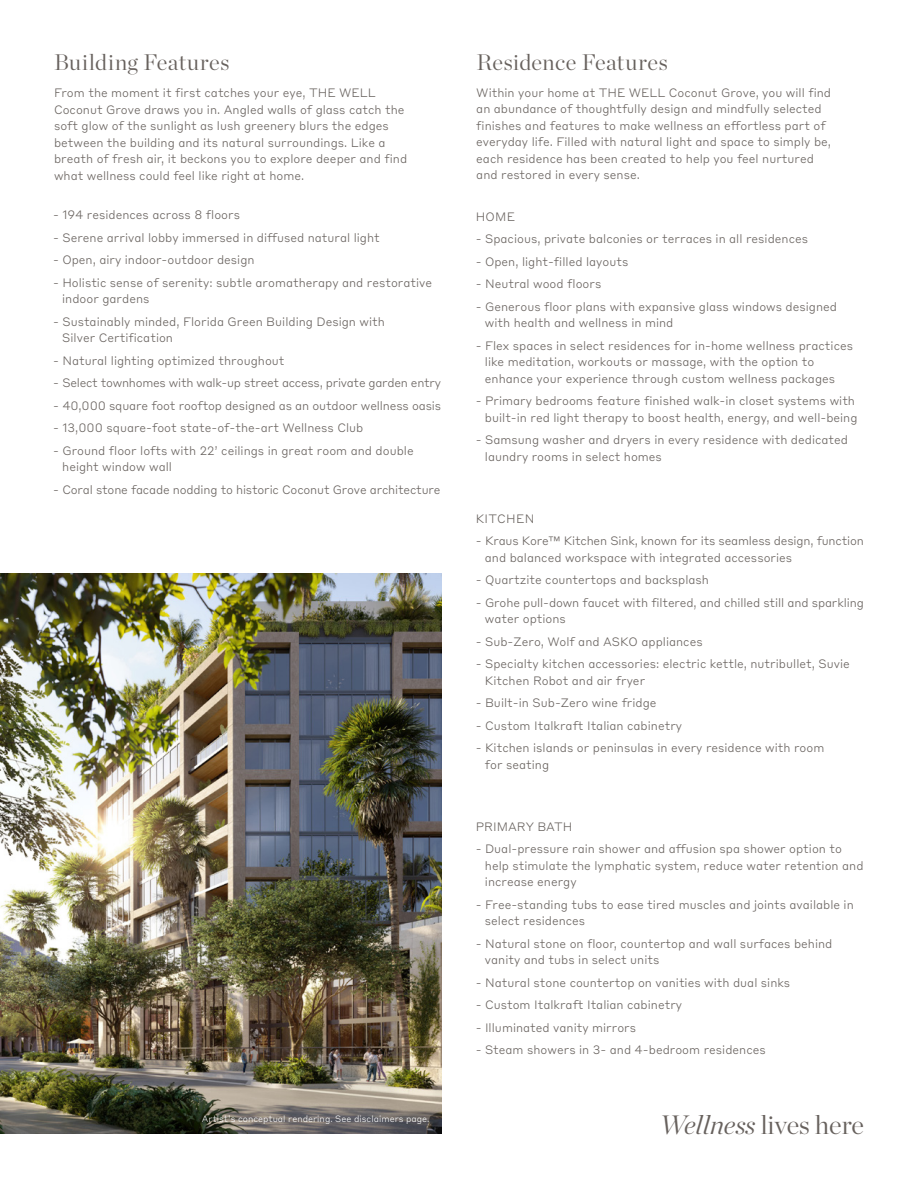
<style>
.page{position:relative;width:918px;height:1188px;background:#fff}
.page>*{position:absolute;margin:0;border:0;box-sizing:border-box;transform-origin:0 0}
.t1{font:300 26.55px "Chronicle Display";color:#67615d}
.TEXT_BASE{font:300 22.5px "Chronicle Display";letter-spacing:.02em;color:#67615d}
.t2{font:300 12px/16.5px "Styrene B";color:#67615d}
.t3{font:300 12px "Styrene B";letter-spacing:-.02em;color:#67615d}
.t4{font:300 12px "Styrene B";letter-spacing:.025em;color:#67615d}
.t5{font:300 9px "Styrene B";color:#fff}
.s1{font-style:italic}
</style>
<div class="page">
<img style="left:0;top:574px;width:441px;height:560px">
<p class="TEXT_BASE" style="left:54px;top:45px;width:177px">Building Features</p>
<p class="TEXT_BASE" style="left:477px;top:45px;width:193px">Residence Features</p>
<p class="t2" style="left:476px;top:83px;width:356px">Within your home at THE WELL Coconut Grove, you will find an abundance of thoughtfully design and mindfully selected finishes and features to make wellness an effortless part of everyday life. Filled with natural light and space to simply be, each residence has been created to help you feel nurtured and restored in every sense.</p>
<p class="t2" style="left:54px;top:84px;width:355px">From the moment it first catches your eye, THE WELL Coconut Grove draws you in. Angled walls of glass catch the soft glow of the sunlight as lush greenery blurs the edges between the building and its natural surroundings. Like a breath of fresh air, it beckons you to explore deeper and find what wellness could feel like right at home.</p>
<p class="t2" style="left:53px;top:206px;width:189px">- 194 residences across 8 floors</p>
<p class="t2" style="left:53px;top:228px;width:328px">- Serene arrival lobby immersed in diffused natural light</p>
<p class="t2" style="left:53px;top:251px;width:203px">- Open, airy indoor-outdoor design</p>
<p class="t2" style="left:62px;top:273px;width:371px;text-indent:-9px">- Holistic sense of serenity: subtle aromatherapy and restorative indoor gardens</p>
<p class="t2" style="left:62px;top:312px;width:324px;text-indent:-9px">- Sustainably minded, Florida Green Building Design with<br>Silver Certification</p>
<p class="t2" style="left:53px;top:351px;width:233px">- Natural lighting optimized throughout</p>
<p class="t3" style="left:53px;top:373px;width:389px">- Select townhomes with walk-up street access, private garden entry</p>
<p class="t2" style="left:53px;top:396px;width:390px">- 40,000 square foot rooftop designed as an outdoor wellness oasis</p>
<p class="t2" style="left:53px;top:419px;width:312px">- 13,000 square-foot state-of-the-art Wellness Club</p>
<p class="t2" style="left:62px;top:441px;width:353px;text-indent:-9px">- Ground floor lofts with 22’ ceilings in great room and double height window wall</p>
<p class="t2" style="left:53px;top:480px;width:389px">- Coral stone facade nodding to historic Coconut Grove architecture</p>
<p class="t5" style="left:202px;top:1111px;width:229px">Artist’s conceptual rendering. See disclaimers page.</p>
<p class="t2" style="left:476px;top:207px;width:41px">HOME</p>
<p class="t2" style="left:476px;top:230px;width:334px">- Spacious, private balconies or terraces in all residences</p>
<p class="t2" style="left:476px;top:252px;width:154px">- Open, light-filled layouts</p>
<p class="t2" style="left:476px;top:275px;width:127px">- Neutral wood floors</p>
<p class="t2" style="left:485px;top:297px;width:354px;text-indent:-9px">- Generous floor plans with expansive glass windows designed with health and wellness in mind</p>
<p class="t2" style="left:485px;top:336px;width:370px;text-indent:-9px">- Flex spaces in select residences for in-home wellness practices like meditation, workouts or massage, with the option to enhance your experience through custom wellness packages</p>
<p class="t2" style="left:476px;top:392px;width:383px;text-align:right">- Primary bedrooms feature finished walk-in closet systems with built-in red light therapy to boost health, energy, and well-being</p>
<p class="t2" style="left:485px;top:431px;width:365px;text-indent:-9px">- Samsung washer and dryers in every residence with dedicated laundry rooms in select homes</p>
<p class="t4" style="left:476px;top:508px;width:60px">KITCHEN</p>
<p class="t2" style="left:485px;top:532px;width:381px;text-indent:-9px">- Kraus Kore™ Kitchen Sink, known for its seamless design, function and balanced workspace with integrated accessories</p>
<p class="t2" style="left:476px;top:571px;width:235px">- Quartzite countertops and backsplash</p>
<p class="t2" style="left:485px;top:593px;width:381px;text-indent:-9px">- Grohe pull-down faucet with filtered, and chilled still and sparkling water options</p>
<p class="t2" style="left:476px;top:632px;width:228px">- Sub-Zero, Wolf and ASKO appliances</p>
<p class="t2" style="left:485px;top:655px;width:366px;text-indent:-9px">- Specialty kitchen accessories: electric kettle, nutribullet, Suvie<br>Kitchen Robot and air fryer</p>
<p class="t2" style="left:476px;top:694px;width:182px">- Built-in Sub-Zero wine fridge</p>
<p class="t2" style="left:476px;top:716px;width:208px">- Custom Italkraft Italian cabinetry</p>
<p class="t2" style="left:485px;top:739px;width:341px;text-indent:-9px">- Kitchen islands or peninsulas in every residence with room for seating</p>
<p class="t2" style="left:476px;top:817px;width:98px">PRIMARY BATH</p>
<p class="t2" style="left:485px;top:840px;width:380px;text-indent:-9px">- Dual-pressure rain shower and affusion spa shower option to help stimulate the lymphatic system, reduce water retention and increase energy</p>
<p class="t2" style="left:485px;top:895px;width:370px;text-indent:-9px">- Free-standing tubs to ease tired muscles and joints available in select residences</p>
<p class="t2" style="left:485px;top:934px;width:349px;text-indent:-9px">- Natural stone on floor, countertop and wall surfaces behind vanity and tubs in select units</p>
<p class="t2" style="left:476px;top:973px;width:316px">- Natural stone countertop on vanities with dual sinks</p>
<p class="t2" style="left:476px;top:996px;width:208px">- Custom Italkraft Italian cabinetry</p>
<p class="t2" style="left:476px;top:1018px;width:162px">- Illuminated vanity mirrors</p>
<p class="t2" style="left:476px;top:1041px;width:292px">- Steam showers in 3- and 4-bedroom residences</p>
<p class="t1" style="left:660px;top:1104px;width:206px"><span class="s1">Wellness</span> lives here</p>
</div>
